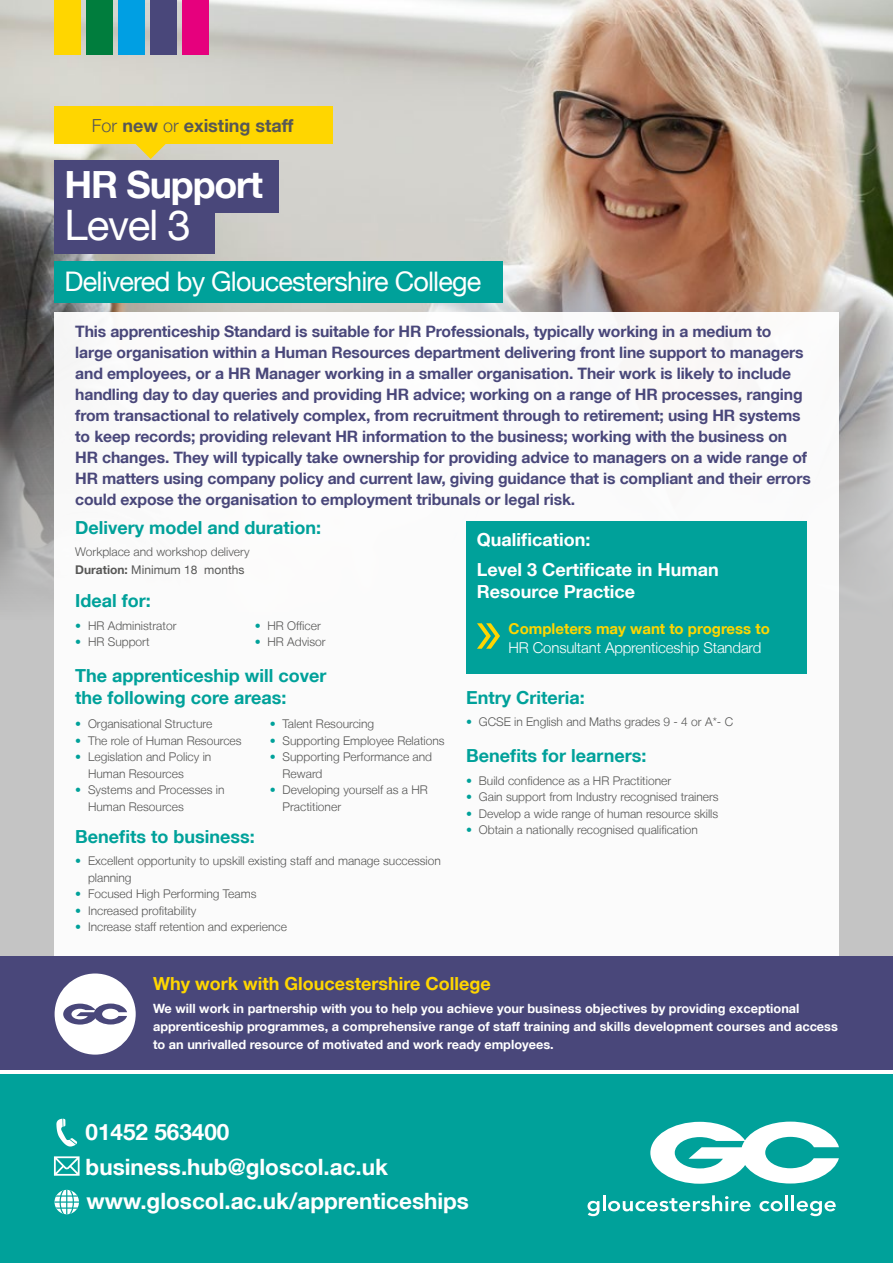
<style>
.page{position:relative;width:893px;height:1263px;background:#fff}
.page>*{position:absolute;margin:0;border:0;box-sizing:border-box;transform-origin:0 0}
.t1{font:42px "Helvetica Neue LT";letter-spacing:-.03em;color:#fff}
.t2{font:700 37.5px "Helvetica Neue LT";letter-spacing:-.03em;color:#fff}
.t3{font:27px "Helvetica Neue LT";letter-spacing:-.03em;color:#fff}
.t4{font:700 22.5px/34.5px "Helvetica Neue LT";color:#fff}
.t5{font:700 18px/21.6px "Helvetica Neue LT";color:#00a19a}
.t6{font:700 18px/30.6px "Helvetica Neue LT";color:#fff}
.t7{font:700 18px "Helvetica Neue LT";color:#ffd600}
.t8{font:700 18px "Helvetica Neue LT";color:#575756}
.t9{font:700 15.75px/21px "Helvetica Neue LT";letter-spacing:-.01em;color:#49477a}
.t10{font:300 15px "Helvetica Neue LT";letter-spacing:-.01em;color:#fff}
.t11{font:700 15px "Helvetica Neue LT";color:#ffd600}
.t12{font:700 12.75px/18px "Helvetica Neue LT";color:#fff}
.t13{font:300 12px/16.5px "Helvetica Neue LT";color:#575756}
.s1{font-weight:300}
.s2{font-weight:700}
.s3{font-weight:400}
.s4{color:#00a19a}
</style>
<div class="page">
<div style="left:0;top:305px;width:893px;height:721px;background:#c4c4c4"></div>
<img style="left:0;top:0;width:893px;height:602px">
<div style="left:54px;top:313px;width:785px;height:665px;background:#fff"></div>
<div style="left:54px;top:199px;width:160px;height:55px;background:#49477a"></div>
<div style="left:0;top:1075px;width:893px;height:188px;background:#00a19a"></div>
<svg style="left:650px;top:1121px;width:189px;height:63px"></svg>
<svg style="left:587px;top:1195px;width:164px;height:21px"></svg>
<svg style="left:759px;top:1201px;width:24px;height:10px"></svg>
<hr style="left:785px;top:1195px;width:3px;height:16px;background:#fff">
<hr style="left:791px;top:1195px;width:3px;height:16px;background:#fff">
<svg style="left:797px;top:1201px;width:39px;height:15px"></svg>
<div style="left:54px;top:160px;width:224px;height:52px;background:#49477a"></div>
<div style="left:54px;top:261px;width:449px;height:41px;background:#00a19a"></div>
<svg style="left:56px;top:1119px;width:21px;height:27px"></svg>
<svg style="left:55px;top:1190px;width:24px;height:24px"></svg>
<svg style="left:54px;top:1156px;width:26px;height:20px"></svg>
<div style="left:0;top:956px;width:893px;height:113px;background:#49477a"></div>
<div style="left:55px;top:973px;width:81px;height:81px;background:#fff;border-radius:50%"></div>
<svg style="left:63px;top:1003px;width:64px;height:21px"></svg>
<div style="left:54px;top:106px;width:278px;height:38px;background:#ffd600"></div>
<svg style="left:136px;top:144px;width:30px;height:15px"></svg>
<div style="left:466px;top:522px;width:341px;height:152px;background:#00a19a"></div>
<svg style="left:477px;top:623px;width:23px;height:26px"></svg>
<div style="left:54px;top:0;width:26px;height:54px;background:#ffd600"></div>
<div style="left:86px;top:0;width:26px;height:54px;background:#007d3d"></div>
<div style="left:118px;top:0;width:26px;height:54px;background:#009fe3"></div>
<div style="left:150px;top:0;width:26px;height:54px;background:#49477a"></div>
<div style="left:182px;top:0;width:26px;height:54px;background:#e6007d"></div>
<p class="t8" style="left:92px;top:114px;width:203px"><span class="s1">For</span> new <span class="s1">or</span> existing staff</p>
<h2 class="t2" style="left:65px;top:161px;width:200px">HR Support</h2>
<h1 class="t1" style="left:65px;top:200px;width:128px">Level 3</h1>
<h3 class="t3" style="left:65px;top:265px;width:418px">Delivered by Gloucestershire College</h3>
<p class="t9" style="left:75px;top:321px;width:737px">This apprenticeship Standard is suitable for HR Professionals, typically working in a medium to large organisation within a Human Resources department delivering front line support to managers and employees, or a HR Manager working in a smaller organisation. Their work is likely to include handling day to day queries and providing HR advice; working on a range of HR processes, ranging from transactional to relatively complex, from recruitment through to retirement; using HR systems to keep records; providing relevant HR information to the business; working with the business on HR changes. They will typically take ownership for providing advice to managers on a wide range of HR matters using company policy and current law, giving guidance that is compliant and their errors could expose the organisation to employment tribunals or legal risk.</p>
<p class="t5" style="left:75px;top:516px;width:247px">Delivery model and duration:</p>
<p class="t13" style="left:75px;top:542px;width:176px;line-height:18px">Workplace and workshop delivery<br><span class="s2">Duration:</span> <span class="s3">Minimum 18 months</span></p>
<p class="t5" style="left:75px;top:589px;width:77px">Ideal for:</p>
<p class="t13" style="left:75px;top:617px;width:103px"><span class="s4">•</span> HR Administrator</p>
<p class="t13" style="left:75px;top:633px;width:76px"><span class="s4">•</span> HR Support</p>
<p class="t13" style="left:255px;top:617px;width:68px"><span class="s4">•</span> HR Officer</p>
<p class="t13" style="left:255px;top:633px;width:72px"><span class="s4">•</span> HR Advisor</p>
<p class="t5" style="left:75px;top:665px;width:253px">The apprenticeship will cover the following core areas:</p>
<p class="t13" style="left:75px;top:715px;width:139px"><span class="s4">•</span> Organisational Structure</p>
<p class="t13" style="left:75px;top:732px;width:168px"><span class="s4">•</span> The role of Human Resources</p>
<p class="t13" style="left:88px;top:748px;width:125px;text-indent:-13px"><span class="s4">•</span> Legislation and Policy in<br>Human Resources</p>
<p class="t13" style="left:88px;top:781px;width:138px;text-indent:-13px"><span class="s4">•</span> Systems and Processes in<br>Human Resources</p>
<p class="t13" style="left:270px;top:715px;width:106px"><span class="s4">•</span> Talent Resourcing</p>
<p class="t13" style="left:270px;top:732px;width:176px"><span class="s4">•</span> Supporting Employee Relations</p>
<p class="t13" style="left:283px;top:748px;width:151px;text-indent:-13px"><span class="s4">•</span> Supporting Performance and<br>Reward</p>
<p class="t13" style="left:283px;top:781px;width:147px;text-indent:-13px"><span class="s4">•</span> Developing yourself as a HR<br>Practitioner</p>
<p class="t5" style="left:75px;top:826px;width:181px">Benefits to business:</p>
<p class="t13" style="left:88px;top:853px;width:354px;text-indent:-13px"><span class="s4">•</span> Excellent opportunity to upskill existing staff and manage succession planning</p>
<p class="t13" style="left:75px;top:886px;width:183px"><span class="s4">•</span> Focused High Performing Teams</p>
<p class="t13" style="left:75px;top:902px;width:123px"><span class="s4">•</span> Increased profitability</p>
<p class="t13" style="left:75px;top:919px;width:213px"><span class="s4">•</span> Increase staff retention and experience</p>
<p class="t6" style="left:477px;top:524px;width:243px">Qualification:<br>Level 3 Certificate in Human</p>
<p class="t6" style="left:477px;top:576px;width:160px">Resource Practice</p>
<p class="t11" style="left:509px;top:619px;width:263px">Completers may want to progress to</p>
<p class="t10" style="left:509px;top:639px;width:254px">HR Consultant Apprenticeship Standard</p>
<p class="t5" style="left:466px;top:687px;width:120px">Entry Criteria:</p>
<p class="t13" style="left:466px;top:714px;width:268px"><span class="s4">•</span> GCSE in English and Maths grades 9 - 4 or A*- C</p>
<p class="t5" style="left:466px;top:745px;width:182px">Benefits for learners:</p>
<p class="t13" style="left:466px;top:772px;width:207px"><span class="s4">•</span> Build confidence as a HR Practitioner</p>
<p class="t13" style="left:466px;top:788px;width:254px"><span class="s4">•</span> Gain support from Industry recognised trainers</p>
<p class="t13" style="left:466px;top:805px;width:254px"><span class="s4">•</span> Develop a wide range of human resource skills</p>
<p class="t13" style="left:466px;top:821px;width:233px"><span class="s4">•</span> Obtain a nationally recognised qualification</p>
<p class="t7" style="left:153px;top:973px;width:339px">Why work with Gloucestershire College</p>
<p class="t12" style="left:153px;top:999px;width:686px">We will work in partnership with you to help you achieve your business objectives by providing exceptional apprenticeship programmes, a comprehensive range of staff training and skills development courses and access to an unrivalled resource of motivated and work ready employees.</p>
<h3 class="t4" style="left:86px;top:1114px;width:385px">01452 563400 business.hub@gloscol.ac.uk www.gloscol.ac.uk/apprenticeships</h3>
</div>
